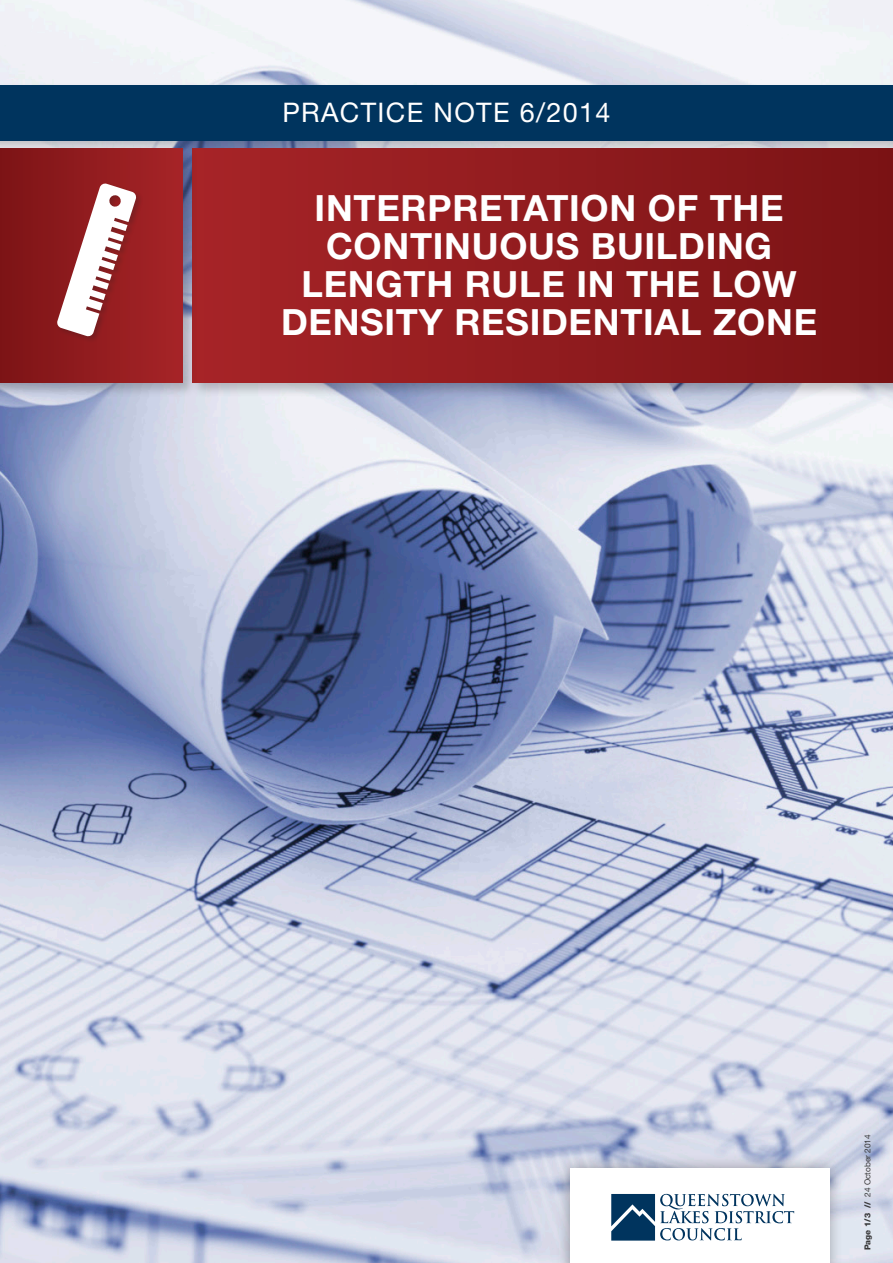
<style>
.page{position:relative;width:893px;height:1263px;background:#fff}
.page>*{position:absolute;margin:0;border:0;box-sizing:border-box;transform-origin:0 0}
.t1{font:700 36.15px/38px "Helvetica Neue LT Std";letter-spacing:.02em;color:#fff;text-align:center}
.t2{font:27px "Helvetica Neue LT Std";letter-spacing:.05em;color:#fff}
.t3{font:8.25px "Helvetica Neue LT Std";color:#383839}
.s1{font-weight:800}
</style>
<div class="page">
<img style="left:0;top:0;width:893px;height:1263px">
<div style="left:0;top:82px;width:893px;height:74px;background:#231f20;opacity:.25"></div>
<div style="left:0;top:85px;width:893px;height:55px;background:#00345e"></div>
<div style="left:556px;top:1154px;width:287px;height:109px;background:#231f20;opacity:.35"></div>
<div style="left:570px;top:1169px;width:259px;height:94px;background:#fff"></div>
<div style="left:189px;top:145px;width:704px;height:253px;background:#231f20;opacity:.25"></div>
<div style="left:192px;top:148px;width:701px;height:235px;background:linear-gradient(to right,#a72428,#7b1315)"></div>
<div style="left:0;top:145px;width:198px;height:253px;background:#231f20;opacity:.25"></div>
<div style="left:0;top:148px;width:183px;height:235px;background:linear-gradient(to right,#7d1416,#a62427)"></div>
<div style="left:56px;top:182px;width:88px;height:162px;background:#231f20;opacity:.25"></div>
<svg style="left:57px;top:183px;width:80px;height:154px"></svg>
<svg style="left:611px;top:1194px;width:183px;height:46px"></svg>
<p class="t2" style="left:282px;top:97px;width:330px">PRACTICE NOTE 6/2014</p>
<p class="t1" style="left:281px;top:189px;width:538px">INTERPRETATION OF THE<br>CONTINUOUS BUILDING<br>LENGTH RULE IN THE LOW<br>DENSITY RESIDENTIAL ZONE</p>
<p class="t3" style="left:863px;top:1250px;width:117px;rotate:-90deg"><span class="s1">Page 1/3 //</span> 24 October 2014</p>
</div>
